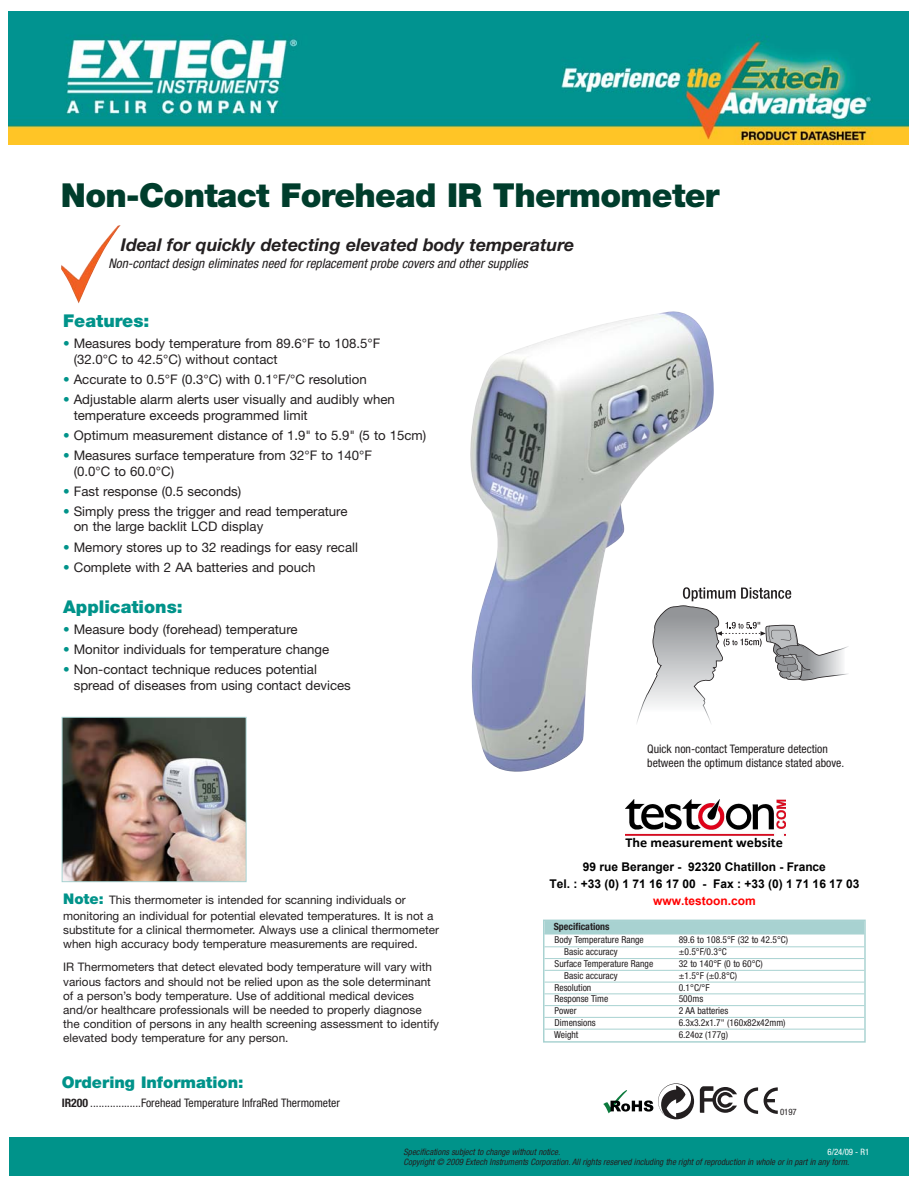
<style>
.page{position:relative;width:918px;height:1188px;background:#fff}
.page>*{position:absolute;margin:0;border:0;box-sizing:border-box;transform-origin:0 0}
.t1{font:900 33px "Helvetica Neue LT";letter-spacing:-.02em;color:#003d2c}
.t2{font:italic 700 17.7px "Helvetica Neue LT";color:#231f20}
.t3{font:900 17.7px "Helvetica Neue LT";color:#00938a}
.t4{font:900 16.2px "Helvetica Neue LT";color:#00938a}
.t5{font:700 13.65px "Calibri";color:#000;scale:1.05 1}
.t6{font:13.2px/15.5px "Helvetica Neue LT";color:#231f20}
.t7{font:italic condensed 13.2px "Helvetica Neue LT";color:#231f20}
.t8{font:700 12px/16.6px "Arial";color:#000;text-align:center}
.t9{font:700 12px "Arial";color:#f00}
.t10{font:11.7px/14.1px "Helvetica Neue LT";color:#231f20}
.t11{font:condensed 11.7px/14.1px "Helvetica Neue LT";color:#231f20}
.t12{font:700 condensed 9.9px "Helvetica Neue LT";color:#231f20}
.t13{font:condensed 9.6px "Helvetica Neue LT";color:#231f20}
.t14{font:italic condensed 8.85px/10.6px "Helvetica Neue LT";color:#231f20}
.t15{font:condensed 8.85px "Helvetica Neue LT";color:#fff}
.t16{font:condensed 8.85px "Helvetica Neue LT";color:#231f20}
.s1{color:#00938a}
.s2{font-weight:900;font-size:14.7px;color:#00938a}
.s3{font-weight:700}
</style>
<div class="page">
<div style="left:9px;top:1137px;width:899px;height:39px;background:#00938a"></div>
<img style="left:61px;top:225px;width:60px;height:79px">
<svg style="left:744px;top:1087px;width:14px;height:27px"></svg>
<svg style="left:764px;top:1087px;width:14px;height:27px"></svg>
<svg style="left:700px;top:1086px;width:37px;height:27px"></svg>
<div style="left:543px;top:920px;width:323px;height:123px;border:1px solid #a8d2d1"></div>
<div style="left:544px;top:921px;width:320px;height:13px;background:#a8d2d1"></div>
<hr style="left:544px;top:946px;width:320px;height:1px;background:#a8d2d1">
<hr style="left:544px;top:958px;width:320px;height:1px;background:#a8d2d1">
<hr style="left:544px;top:970px;width:320px;height:1px;background:#a8d2d1">
<hr style="left:544px;top:982px;width:320px;height:1px;background:#a8d2d1">
<hr style="left:544px;top:993px;width:320px;height:1px;background:#a8d2d1">
<hr style="left:544px;top:1005px;width:320px;height:1px;background:#a8d2d1">
<hr style="left:544px;top:1017px;width:320px;height:1px;background:#a8d2d1">
<hr style="left:544px;top:1029px;width:320px;height:1px;background:#a8d2d1">
<img style="left:9px;top:12px;width:899px;height:132px">
<img style="left:470px;top:311px;width:244px;height:461px">
<img style="left:64px;top:719px;width:180px;height:161px">
<div style="left:62px;top:717px;width:184px;height:165px;border:1px solid #a8d2d1"></div>
<svg style="left:634px;top:587px;width:215px;height:157px"></svg>
<div style="left:646px;top:743px;width:202px;height:53px;background:#fff"></div>
<svg style="left:603px;top:1083px;width:91px;height:36px"></svg>
<img style="left:625px;top:799px;width:160px;height:37px">
<h1 class="t1" style="left:61px;top:184px;width:660px">Non-Contact Forehead IR Thermometer</h1>
<h2 class="t2" style="left:121px;top:238px;width:455px">Ideal for quickly detecting elevated body temperature</h2>
<p class="t7" style="left:108px;top:259px;width:421px">Non-contact design eliminates need for replacement probe covers and other supplies</p>
<h2 class="t3" style="left:63px;top:315px;width:88px">Features:</h2>
<p class="t6" style="left:74px;top:337px;width:308px;text-indent:-10px"><span class="s1">•</span> Measures body temperature from 89.6°F to 108.5°F (32.0°C to 42.5°C) without contact</p>
<p class="t6" style="left:63px;top:373px;width:305px"><span class="s1">•</span> Accurate to 0.5°F (0.3°C) with 0.1°F/°C resolution</p>
<p class="t6" style="left:74px;top:393px;width:323px;text-indent:-10px"><span class="s1">•</span> Adjustable alarm alerts user visually and audibly when temperature exceeds programmed limit</p>
<p class="t6" style="left:63px;top:429px;width:365px"><span class="s1">•</span> Optimum measurement distance of 1.9" to 5.9" (5 to 15cm)</p>
<p class="t6" style="left:74px;top:449px;width:300px;text-indent:-10px"><span class="s1">•</span> Measures surface temperature from 32°F to 140°F (0.0°C to 60.0°C)</p>
<p class="t6" style="left:63px;top:485px;width:180px"><span class="s1">•</span> Fast response (0.5 seconds)</p>
<p class="t6" style="left:74px;top:505px;width:275px;text-indent:-10px"><span class="s1">•</span> Simply press the trigger and read temperature on the large backlit LCD display</p>
<p class="t6" style="left:63px;top:541px;width:296px"><span class="s1">•</span> Memory stores up to 32 readings for easy recall</p>
<p class="t6" style="left:63px;top:561px;width:254px"><span class="s1">•</span> Complete with 2 AA batteries and pouch</p>
<h2 class="t3" style="left:63px;top:600px;width:121px">Applications:</h2>
<p class="t6" style="left:63px;top:623px;width:236px"><span class="s1">•</span> Measure body (forehead) temperature</p>
<p class="t6" style="left:63px;top:643px;width:268px"><span class="s1">•</span> Monitor individuals for temperature change</p>
<p class="t6" style="left:74px;top:663px;width:279px;text-indent:-11px"><span class="s1">•</span> Non-contact technique reduces potential spread of diseases from using contact devices</p>
<p class="t10" style="left:63px;top:894px;width:372px;line-height:15.6px"><span class="s2">Note:</span> This thermometer is intended for scanning individuals or monitoring an individual for potential elevated temperatures. It is not a</p>
<p class="t10" style="left:63px;top:924px;width:377px">substitute for a clinical thermometer. Always use a clinical thermometer when high accuracy body temperature measurements are required.</p>
<p class="t10" style="left:63px;top:961px;width:377px">IR Thermometers that detect elevated body temperature will vary with various factors and should not be relied upon as the sole determinant of a person’s body temperature. Use of additional medical devices and/or healthcare professionals will be needed to properly diagnose the condition of persons in any health screening assessment to identify elevated body temperature for any person.</p>
<p class="t4" style="left:62px;top:1076px;width:183px">Ordering Information:</p>
<p class="t11" style="left:62px;top:1097px;width:280px"><span class="s3">IR200</span> ..................Forehead Temperature InfraRed Thermometer</p>
<p class="t11" style="left:647px;top:743px;width:199px">Quick non-contact Temperature detection between the optimum distance stated above.</p>
<p class="t5" style="left:625px;top:836px;width:151px">The measurement website</p>
<p class="t8" style="left:549px;top:859px;width:311px">99 rue Beranger - 92320 Chatillon - France<br>Tel. : +33 (0) 1 71 16 17 00 - Fax : +33 (0) 1 71 16 17 03</p>
<p class="t9" style="left:653px;top:894px;width:104px">www.testoon.com</p>
<p class="t12" style="left:554px;top:923px;width:57px">Specifications</p>
<p class="t13" style="left:555px;top:937px;width:91px">Body Temperature Range</p>
<p class="t13" style="left:679px;top:937px;width:111px">89.6 to 108.5°F (32 to 42.5°C)</p>
<p class="t13" style="left:564px;top:948px;width:55px">Basic accuracy</p>
<p class="t13" style="left:679px;top:948px;width:50px">±0.5°F/0.3°C</p>
<p class="t13" style="left:555px;top:960px;width:100px">Surface Temperature Range</p>
<p class="t13" style="left:679px;top:960px;width:86px">32 to 140°F (0 to 60°C)</p>
<p class="t13" style="left:564px;top:972px;width:55px">Basic accuracy</p>
<p class="t13" style="left:679px;top:972px;width:60px">±1.5°F (±0.8°C)</p>
<p class="t13" style="left:555px;top:984px;width:38px">Resolution</p>
<p class="t13" style="left:679px;top:984px;width:32px">0.1°C/°F</p>
<p class="t13" style="left:555px;top:995px;width:55px">Response Time</p>
<p class="t13" style="left:679px;top:995px;width:26px">500ms</p>
<p class="t13" style="left:555px;top:1007px;width:24px">Power</p>
<p class="t13" style="left:679px;top:1007px;width:51px">2 AA batteries</p>
<p class="t13" style="left:555px;top:1019px;width:43px">Dimensions</p>
<p class="t13" style="left:679px;top:1019px;width:108px">6.3x3.2x1.7" (160x82x42mm)</p>
<p class="t13" style="left:554px;top:1031px;width:26px">Weight</p>
<p class="t13" style="left:679px;top:1031px;width:51px">6.24oz (177g)</p>
<p class="t16" style="left:780px;top:1108px;width:18px">0197</p>
<p class="t14" style="left:404px;top:1147px;width:447px">Specifications subject to change without notice.<br>Copyright © 2009 Extech Instruments Corporation. All rights reserved including the right of reproduction in whole or in part in any form.</p>
<p class="t15" style="left:828px;top:1148px;width:43px">6/24/09 - R1</p>
</div>
